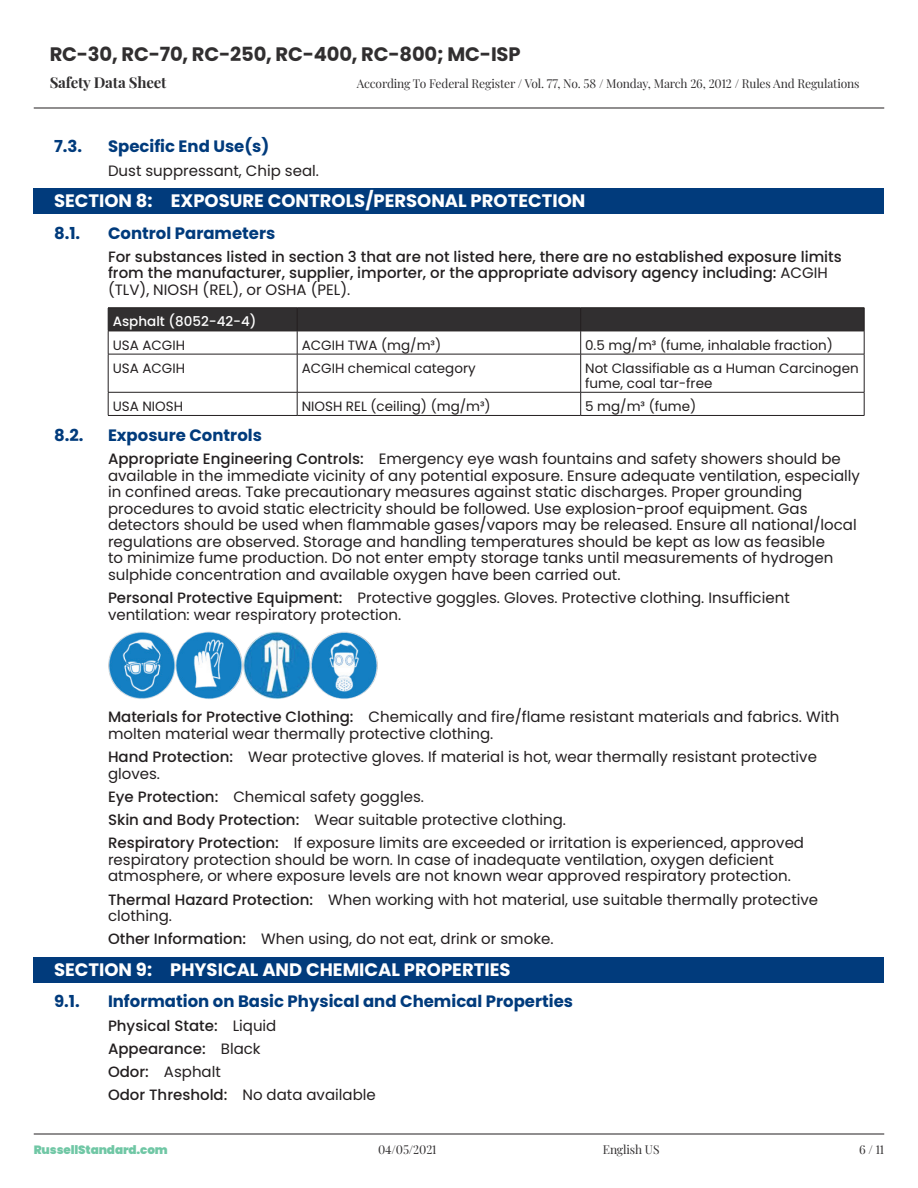
<style>
.page{position:relative;width:918px;height:1188px;background:#fff}
.page>*{position:absolute;margin:0;border:0;box-sizing:border-box;transform-origin:0 0}
.t1{font:700 19.5px "Poppins";letter-spacing:-.01em;color:#312f30}
.t2{font:700 18px "Poppins";color:#fff}
.t3{font:700 16.5px "Poppins";color:#013b7c}
.t4{font:15px/16.5px "Poppins";color:#231f20}
.t5{font:500 15px/23.2px "Poppins";color:#231f20}
.t6{font:700 15px "Playfair Display";letter-spacing:-.01em;color:#312f30}
.t7{font:13.5px/15px "Poppins";color:#231f20}
.t8{font:500 13.5px "Poppins";color:#fff}
.t9{font:12px "Playfair Display";letter-spacing:-.01em;color:#312f30}
.t10{font:900 12px "Poppins";letter-spacing:-.01em;color:#70c7a5}
.s1{font-weight:400}
.s2{font-weight:500}
</style>
<div class="page">
<hr style="left:34px;top:1134px;width:850px;height:1px;background:#231f20">
<hr style="left:34px;top:108px;width:850px;height:1px;background:#231f20">
<div style="left:34px;top:188px;width:850px;height:25px;background:#013b7c"></div>
<div style="left:34px;top:957px;width:850px;height:25px;background:#013b7c"></div>
<hr style="left:108px;top:354px;width:189px;height:1px;background:#231f20">
<hr style="left:108px;top:354px;width:1px;height:38px;background:#231f20">
<hr style="left:297px;top:354px;width:284px;height:1px;background:#231f20">
<hr style="left:297px;top:354px;width:1px;height:38px;background:#231f20">
<hr style="left:581px;top:354px;width:283px;height:1px;background:#231f20">
<hr style="left:580px;top:354px;width:1px;height:38px;background:#231f20">
<hr style="left:864px;top:354px;width:1px;height:38px;background:#231f20">
<hr style="left:108px;top:392px;width:189px;height:1px;background:#231f20">
<svg style="left:108px;top:392px;width:1px;height:23px"></svg>
<hr style="left:297px;top:392px;width:284px;height:1px;background:#231f20">
<svg style="left:297px;top:392px;width:1px;height:23px"></svg>
<hr style="left:581px;top:392px;width:283px;height:1px;background:#231f20">
<svg style="left:580px;top:392px;width:1px;height:23px"></svg>
<svg style="left:864px;top:392px;width:1px;height:23px"></svg>
<hr style="left:108px;top:415px;width:189px;height:1px;background:#231f20">
<hr style="left:297px;top:415px;width:284px;height:1px;background:#231f20">
<hr style="left:581px;top:415px;width:283px;height:1px;background:#231f20">
<svg style="left:108px;top:308px;width:757px;height:46px"></svg>
<hr style="left:108px;top:331px;width:189px;height:1px;background:#231f20">
<hr style="left:297px;top:331px;width:284px;height:1px;background:#231f20">
<hr style="left:581px;top:331px;width:283px;height:1px;background:#231f20">
<img style="left:108px;top:632px;width:68px;height:67px;border-radius:34px">
<img style="left:176px;top:632px;width:67px;height:67px;border-radius:34px">
<img style="left:243px;top:632px;width:67px;height:67px;border-radius:34px">
<img style="left:310px;top:632px;width:68px;height:67px;border-radius:34px">
<h1 class="t1" style="left:50px;top:43px;width:472px">RC-30, RC-70, RC-250, RC-400, RC-800; MC-ISP</h1>
<p class="t6" style="left:50px;top:71px;width:118px">Safety Data Sheet</p>
<p class="t9" style="left:357px;top:74px;width:504px">According To Federal Register / Vol. 77, No. 58 / Monday, March 26, 2012 / Rules And Regulations</p>
<p class="t3" style="left:54px;top:137px;width:30px">7.3.</p>
<p class="t3" style="left:108px;top:137px;width:163px">Specific End Use(s)</p>
<p class="t4" style="left:108px;top:162px;width:213px">Dust suppressant, Chip seal.</p>
<p class="t2" style="left:54px;top:190px;width:533px">SECTION 8: EXPOSURE CONTROLS/PERSONAL PROTECTION</p>
<p class="t3" style="left:54px;top:223px;width:28px">8.1.</p>
<p class="t3" style="left:108px;top:223px;width:169px">Control Parameters</p>
<p class="t5" style="left:108px;top:248px;width:735px;line-height:16.5px">For substances listed in section 3 that are not listed here, there are no established exposure limits from the manufacturer, supplier, importer, or the appropriate advisory agency including: <span class="s1">ACGIH (TLV), NIOSH (REL), or OSHA (PEL).</span></p>
<p class="t8" style="left:113px;top:314px;width:145px">Asphalt (8052-42-4)</p>
<p class="t7" style="left:113px;top:337px;width:74px">USA ACGIH</p>
<p class="t7" style="left:302px;top:337px;width:141px">ACGIH TWA (mg/m³)</p>
<p class="t7" style="left:585px;top:337px;width:249px">0.5 mg/m³ (fume, inhalable fraction)</p>
<p class="t7" style="left:113px;top:361px;width:74px">USA ACGIH</p>
<p class="t7" style="left:302px;top:361px;width:175px">ACGIH chemical category</p>
<p class="t7" style="left:585px;top:361px;width:275px">Not Classifiable as a Human Carcinogen fume, coal tar-free</p>
<p class="t7" style="left:113px;top:399px;width:72px">USA NIOSH</p>
<p class="t7" style="left:302px;top:399px;width:191px">NIOSH REL (ceiling) (mg/m³)</p>
<p class="t7" style="left:585px;top:399px;width:113px">5 mg/m³ (fume)</p>
<p class="t3" style="left:54px;top:426px;width:31px">8.2.</p>
<p class="t3" style="left:108px;top:426px;width:155px">Exposure Controls</p>
<p class="t4" style="left:108px;top:451px;width:754px"><span class="s2">Appropriate Engineering Controls:</span> Emergency eye wash fountains and safety showers should be available in the immediate vicinity of any potential exposure. Ensure adequate ventilation, especially in confined areas. Take precautionary measures against static discharges. Proper grounding procedures to avoid static electricity should be followed. Use explosion-proof equipment. Gas detectors should be used when flammable gases/vapors may be released. Ensure all national/local regulations are observed. Storage and handling temperatures should be kept as low as feasible<br>to minimize fume production. Do not enter empty storage tanks until measurements of hydrogen sulphide concentration and available oxygen have been carried out.</p>
<p class="t4" style="left:108px;top:590px;width:683px"><span class="s2">Personal Protective Equipment:</span> Protective goggles. Gloves. Protective clothing. Insufficient ventilation: wear respiratory protection.</p>
<p class="t4" style="left:108px;top:709px;width:733px"><span class="s2">Materials for Protective Clothing:</span> Chemically and fire/flame resistant materials and fabrics. With molten material wear thermally protective clothing.</p>
<p class="t4" style="left:108px;top:749px;width:710px"><span class="s2">Hand Protection:</span> Wear protective gloves. If material is hot, wear thermally resistant protective gloves.</p>
<p class="t4" style="left:108px;top:785px;width:698px;line-height:23.2px"><span class="s2">Eye Protection:</span> Chemical safety goggles.<br><span class="s2">Skin and Body Protection:</span> Wear suitable protective clothing.<br><span class="s2">Respiratory Protection:</span> If exposure limits are exceeded or irritation is experienced, approved</p>
<p class="t4" style="left:108px;top:851px;width:684px">respiratory protection should be worn. In case of inadequate ventilation, oxygen deficient atmosphere, or where exposure levels are not known wear approved respiratory protection.</p>
<p class="t4" style="left:108px;top:891px;width:712px"><span class="s2">Thermal Hazard Protection:</span> When working with hot material, use suitable thermally protective clothing.</p>
<p class="t4" style="left:108px;top:931px;width:447px"><span class="s2">Other Information:</span> When using, do not eat, drink or smoke.</p>
<p class="t2" style="left:54px;top:959px;width:458px">SECTION 9: PHYSICAL AND CHEMICAL PROPERTIES</p>
<p class="t3" style="left:54px;top:992px;width:27px">9.1.</p>
<p class="t3" style="left:108px;top:992px;width:467px">Information on Basic Physical and Chemical Properties</p>
<p class="t5" style="left:108px;top:1014px;width:269px">Physical State: <span class="s1">Liquid<br></span>Appearance: <span class="s1">Black<br></span>Odor: <span class="s1">Asphalt<br></span>Odor Threshold: <span class="s1">No data available</span></p>
<p class="t10" style="left:34px;top:1143px;width:136px">RussellStandard.com</p>
<p class="t9" style="left:378px;top:1140px;width:60px">04/05/2021</p>
<p class="t9" style="left:603px;top:1140px;width:58px">English US</p>
<p class="t9" style="left:859px;top:1140px;width:27px">6/11</p>
</div>
